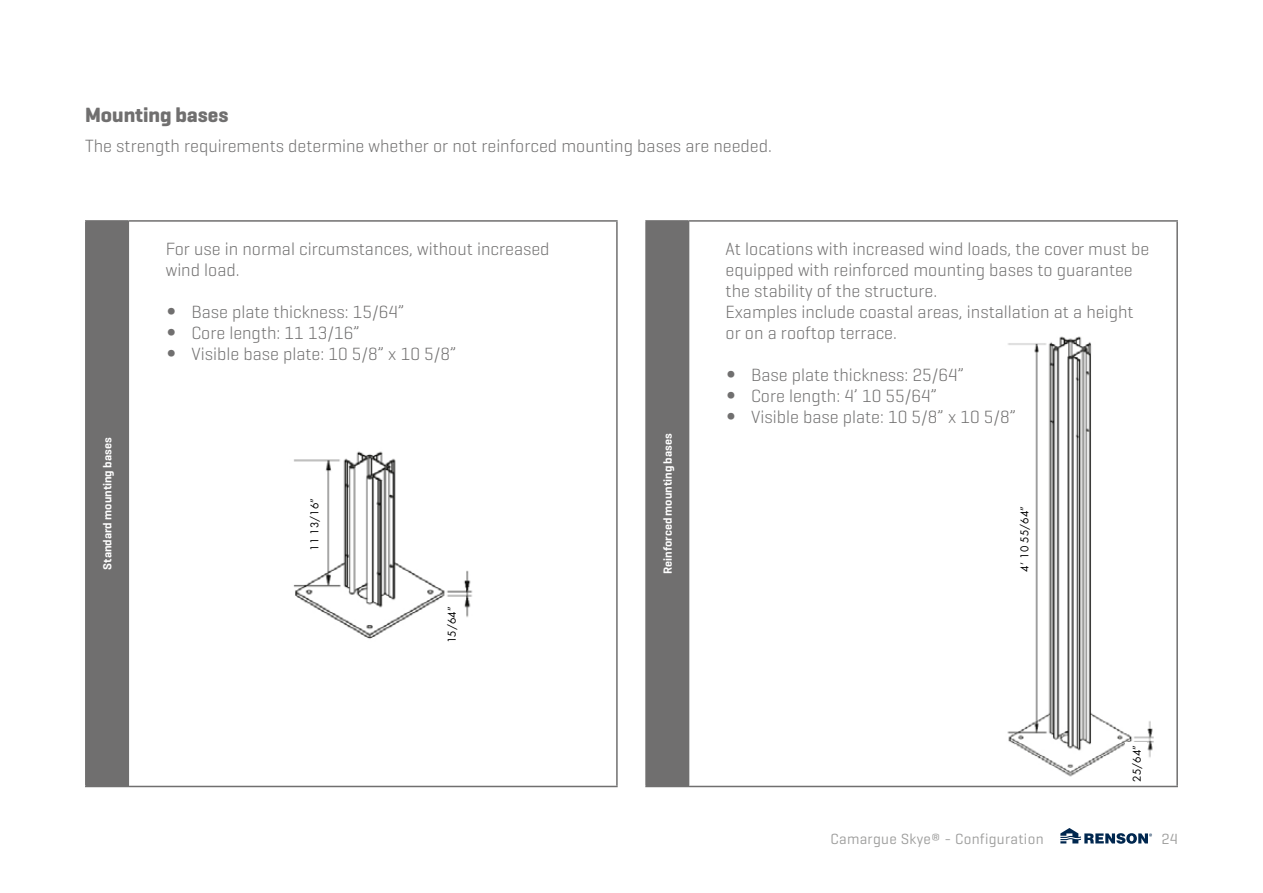
<style>
.page{position:relative;width:1263px;height:893px;background:#fff}
.page>*{position:absolute;margin:0;border:0;box-sizing:border-box;transform-origin:0 0}
.t1{font:700 21px "Geogrotesque";color:#706f6f}
.t2{font:300 18px/21px "Geogrotesque";color:#706f6f}
.t3{font:15px "Geogrotesque";letter-spacing:.02em;color:#9d9d9c}
.t4{font:600 12px "Geogrotesque";color:#fff}
.t5{font:10.5px "Futura Std";color:#000}
.s1{font-family:"Futura Std"}
</style>
<div class="page">
<svg style="left:1060px;top:828px;width:92px;height:16px"></svg>
<img style="left:1007px;top:336px;width:147px;height:441px">
<div style="left:86px;top:221px;width:42px;height:565px;background:#706f6f"></div>
<hr style="left:85px;top:220px;width:43px;height:2px;background:#706f6f">
<hr style="left:85px;top:222px;width:2px;height:564px;background:#706f6f">
<hr style="left:128px;top:220px;width:490px;height:2px;background:#706f6f">
<hr style="left:128px;top:222px;width:1px;height:564px;background:#706f6f">
<hr style="left:616px;top:222px;width:2px;height:564px;background:#706f6f">
<hr style="left:85px;top:786px;width:43px;height:1px;background:#706f6f">
<hr style="left:128px;top:786px;width:490px;height:1px;background:#706f6f">
<div style="left:646px;top:221px;width:43px;height:565px;background:#706f6f"></div>
<hr style="left:645px;top:220px;width:44px;height:2px;background:#706f6f">
<hr style="left:645px;top:222px;width:2px;height:564px;background:#706f6f">
<hr style="left:689px;top:220px;width:489px;height:2px;background:#706f6f">
<hr style="left:1176px;top:222px;width:2px;height:564px;background:#706f6f">
<hr style="left:645px;top:786px;width:44px;height:1px;background:#706f6f">
<hr style="left:689px;top:786px;width:489px;height:1px;background:#706f6f">
<img style="left:293px;top:451px;width:180px;height:188px">
<div style="left:304px;top:484px;width:21px;height:81px;background:#fff"></div>
<div style="left:441px;top:600px;width:21px;height:50px;background:#fff"></div>
<div style="left:1013px;top:498px;width:22px;height:81px;background:#fff"></div>
<div style="left:1126px;top:742px;width:21px;height:42px;background:#fff"></div>
<p class="t1" style="left:85px;top:102px;width:145px">Mounting bases</p>
<p class="t2" style="left:85px;top:134px;width:688px">The strength requirements determine whether or not reinforced mounting bases are needed.</p>
<p class="t2" style="left:166px;top:238px;width:385px">For use in normal circumstances, without increased wind load.</p>
<p class="t2" style="left:166px;top:301px;width:240px"><span class="s1">•</span> Base plate thickness: 15/64”</p>
<p class="t2" style="left:166px;top:322px;width:195px"><span class="s1">•</span> Core length: 11 13/16”</p>
<p class="t2" style="left:166px;top:343px;width:292px"><span class="s1">•</span> Visible base plate: 10 5/8” x 10 5/8”</p>
<p class="t4" style="left:100px;top:570px;width:134px;rotate:-90deg">Standard mounting bases</p>
<p class="t4" style="left:660px;top:574px;width:142px;rotate:-90deg">Reinforced mounting bases</p>
<p class="t5" style="left:308px;top:551px;width:54px;rotate:-90deg">11 13/16”</p>
<p class="t5" style="left:445px;top:643px;width:38px;rotate:-90deg">15/64”</p>
<p class="t2" style="left:725px;top:238px;width:425px">At locations with increased wind loads, the cover must be equipped with reinforced mounting bases to guarantee the stability of the structure.<br>Examples include coastal areas, installation at a height or on a rooftop terrace.</p>
<p class="t2" style="left:725px;top:364px;width:240px"><span class="s1">•</span> Base plate thickness: 25/64”</p>
<p class="t2" style="left:725px;top:385px;width:213px"><span class="s1">•</span> Core length: 4’ 10 55/64”</p>
<p class="t2" style="left:725px;top:406px;width:292px"><span class="s1">•</span> Visible base plate: 10 5/8” x 10 5/8”</p>
<p class="t5" style="left:1018px;top:572px;width:67px;rotate:-90deg">4’ 10 55/64”</p>
<p class="t5" style="left:1130px;top:782px;width:38px;rotate:-90deg">25/64”</p>
<p class="t3" style="left:830px;top:829px;width:215px">Camargue Skye® - Configuration</p>
<p class="t3" style="left:1161px;top:829px;width:18px">24</p>
</div>
